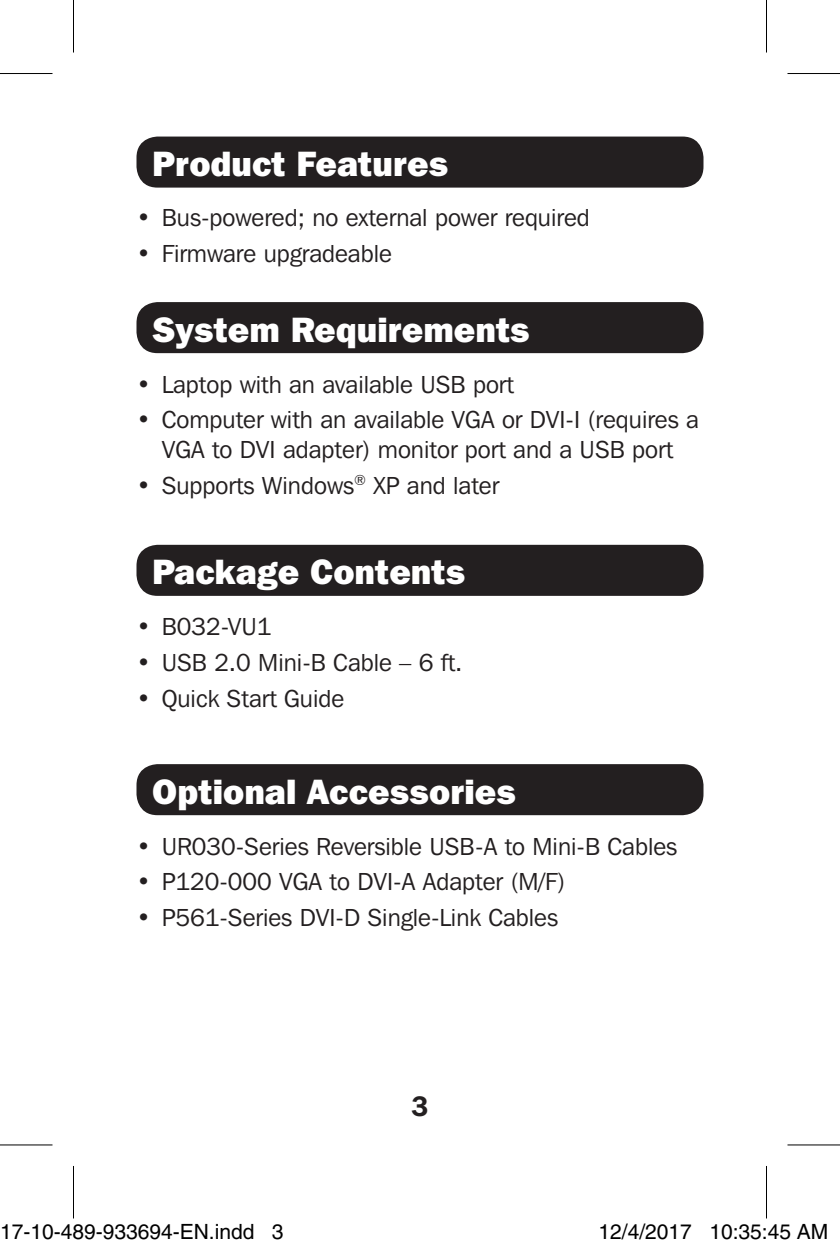
<style>
.page{position:relative;width:840px;height:1250px;background:#fff}
.page>*{position:absolute;margin:0;border:0;box-sizing:border-box;transform-origin:0 0}
.t1{font:800 35px "Franklin Gothic IT Cby BT";color:#fff}
.t2{font:600 28px "Franklin Gothic IT Cby BT";color:#231f20}
.t3{font:24.5px/29.4px "Franklin Gothic IT Cby BT";color:#231f20;text-align:center}
.t4{font:21px "Helvetica";color:#000}
</style>
<div class="page">
<div style="left:136px;top:136px;width:568px;height:52px;background:#231f20;border-radius:21px"></div>
<div style="left:136px;top:302px;width:568px;height:51px;background:#231f20;border-radius:21px"></div>
<div style="left:136px;top:545px;width:568px;height:51px;background:#231f20;border-radius:21px"></div>
<div style="left:136px;top:764px;width:568px;height:51px;background:#231f20;border-radius:21px"></div>
<svg style="left:0;top:1145px;width:52px;height:1px"></svg>
<svg style="left:788px;top:1145px;width:52px;height:1px"></svg>
<hr style="left:0;top:73px;width:52px;height:1px;background:#000">
<hr style="left:788px;top:73px;width:52px;height:1px;background:#000">
<hr style="left:0;top:1144px;width:52px;height:1px;background:#000">
<hr style="left:788px;top:1144px;width:52px;height:1px;background:#000">
<hr style="left:73px;top:0;width:1px;height:52px;background:#000">
<hr style="left:73px;top:1166px;width:1px;height:52px;background:#000">
<hr style="left:766px;top:0;width:1px;height:52px;background:#000">
<hr style="left:766px;top:1166px;width:1px;height:52px;background:#000">
<div style="left:44px;top:1225px;width:8px;height:13px;border:1px solid #fff;border-radius:50%"></div>
<div style="left:42px;top:1224px;width:12px;height:16px;border:1px solid #fff;border-radius:50%"></div>
<div style="left:659px;top:1225px;width:8px;height:13px;border:1px solid #fff;border-radius:50%"></div>
<div style="left:657px;top:1224px;width:11px;height:16px;border:1px solid #fff;border-radius:50%"></div>
<div style="left:723px;top:1225px;width:8px;height:13px;border:1px solid #fff;border-radius:50%"></div>
<div style="left:721px;top:1224px;width:12px;height:16px;border:1px solid #fff;border-radius:50%"></div>
<p class="t1" style="left:152px;top:141px;width:298px">Product Features</p>
<p class="t3" style="left:136px;top:202px;width:455px">• Bus-powered; no external power required</p>
<p class="t3" style="left:136px;top:238px;width:257px">• Firmware upgradeable</p>
<p class="t1" style="left:152px;top:307px;width:379px">System Requirements</p>
<p class="t3" style="left:136px;top:369px;width:379px">• Laptop with an available USB port</p>
<p class="t3" style="left:136px;top:405px;width:564px">• Computer with an available VGA or DVI-I (requires a<br>VGA to DVI adapter) monitor port and a USB port</p>
<p class="t3" style="left:136px;top:470px;width:364px">• Supports Windows<sup>®</sup> XP and later</p>
<p class="t1" style="left:152px;top:550px;width:315px">Package Contents</p>
<p class="t3" style="left:136px;top:612px;width:137px">• B032-VU1</p>
<p class="t3" style="left:136px;top:647px;width:328px">• USB 2.0 Mini-B Cable – 6 ft.</p>
<p class="t3" style="left:136px;top:683px;width:209px">• Quick Start Guide</p>
<p class="t1" style="left:152px;top:769px;width:365px">Optional Accessories</p>
<p class="t3" style="left:136px;top:831px;width:542px">• UR030-Series Reversible USB-A to Mini-B Cables</p>
<p class="t3" style="left:136px;top:866px;width:431px">• P120-000 VGA to DVI-A Adapter (M/F)</p>
<p class="t3" style="left:136px;top:902px;width:423px">• P561-Series DVI-D Single-Link Cables</p>
<p class="t2" style="left:411px;top:1089px;width:19px">3</p>
<p class="t4" style="left:0;top:1219px;width:285px">17-10-489-933694-EN.indd 3</p>
<p class="t4" style="left:598px;top:1219px;width:231px">12/4/2017 10:35:45 AM</p>
</div>
